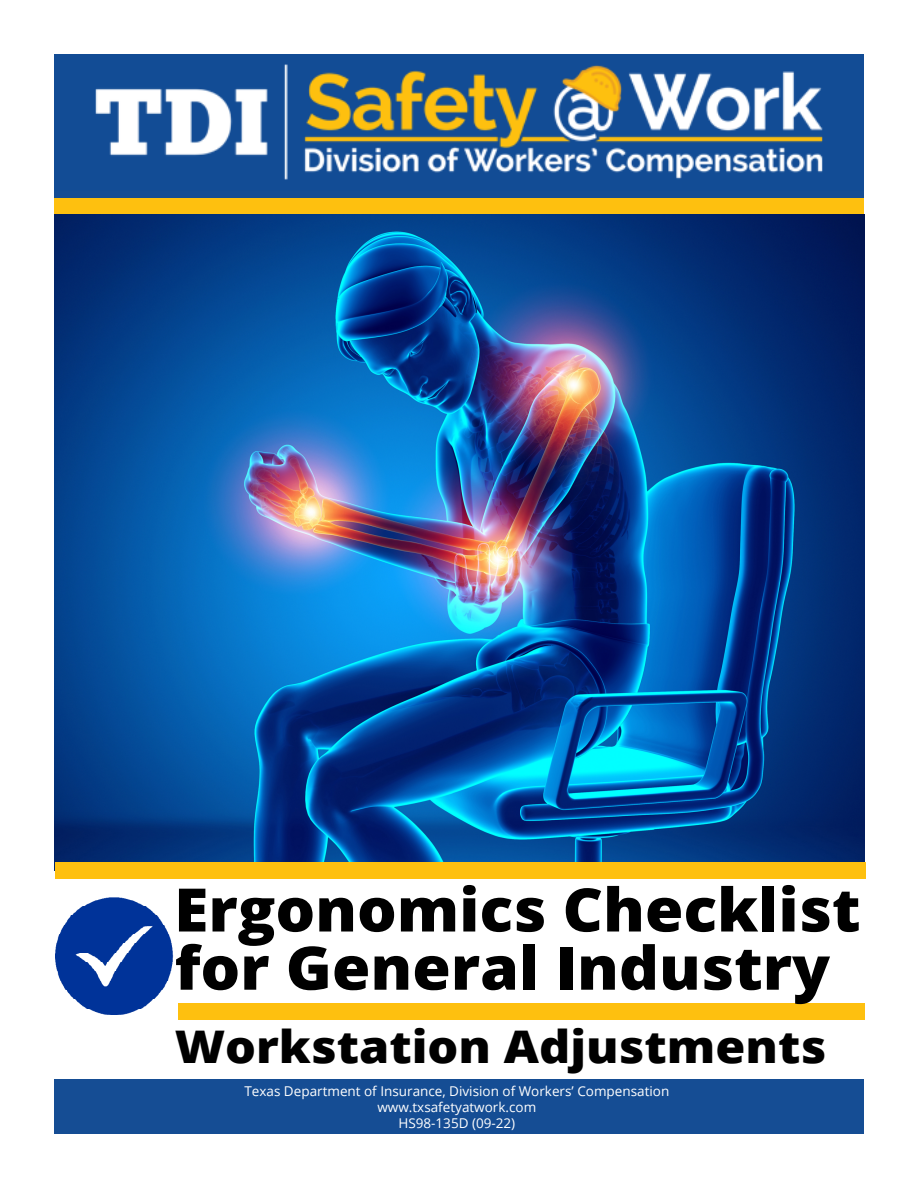
<style>
.page{position:relative;width:918px;height:1188px;background:#fff}
.page>*{position:absolute;margin:0;border:0;box-sizing:border-box;transform-origin:0 0}
.t1{font:800 60px/58.2px "Open Sans";color:#000;scale:1.04 1}
.t2{font:800 45px "Open Sans";color:#000;scale:1.08 1}
.t3{font:13.5px/16.2px "Open Sans";color:#fff;text-align:center}
</style>
<div class="page">
<div style="left:178px;top:1003px;width:687px;height:17px;background:#fec00f"></div>
<div style="left:54px;top:54px;width:810px;height:144px;background:#154d94"></div>
<img style="left:95px;top:64px;width:728px;height:116px">
<div style="left:54px;top:198px;width:810px;height:17px;background:#fec00f"></div>
<img style="left:54px;top:215px;width:810px;height:655px">
<div style="left:55px;top:862px;width:810px;height:17px;background:#fec00f"></div>
<img style="left:55px;top:897px;width:119px;height:118px">
<div style="left:54px;top:1080px;width:810px;height:54px;background:#154d94"></div>
<h1 class="t1" style="left:174px;top:877px;width:662px">Ergonomics Checklist for General Industry</h1>
<h1 class="t2" style="left:175px;top:1013px;width:605px">Workstation Adjustments</h1>
<p class="t3" style="left:244px;top:1082px;width:426px">Texas Department of Insurance, Division of Workers’ Compensation www.txsafetyatwork.com<br>HS98-135D (09-22)</p>
</div>
